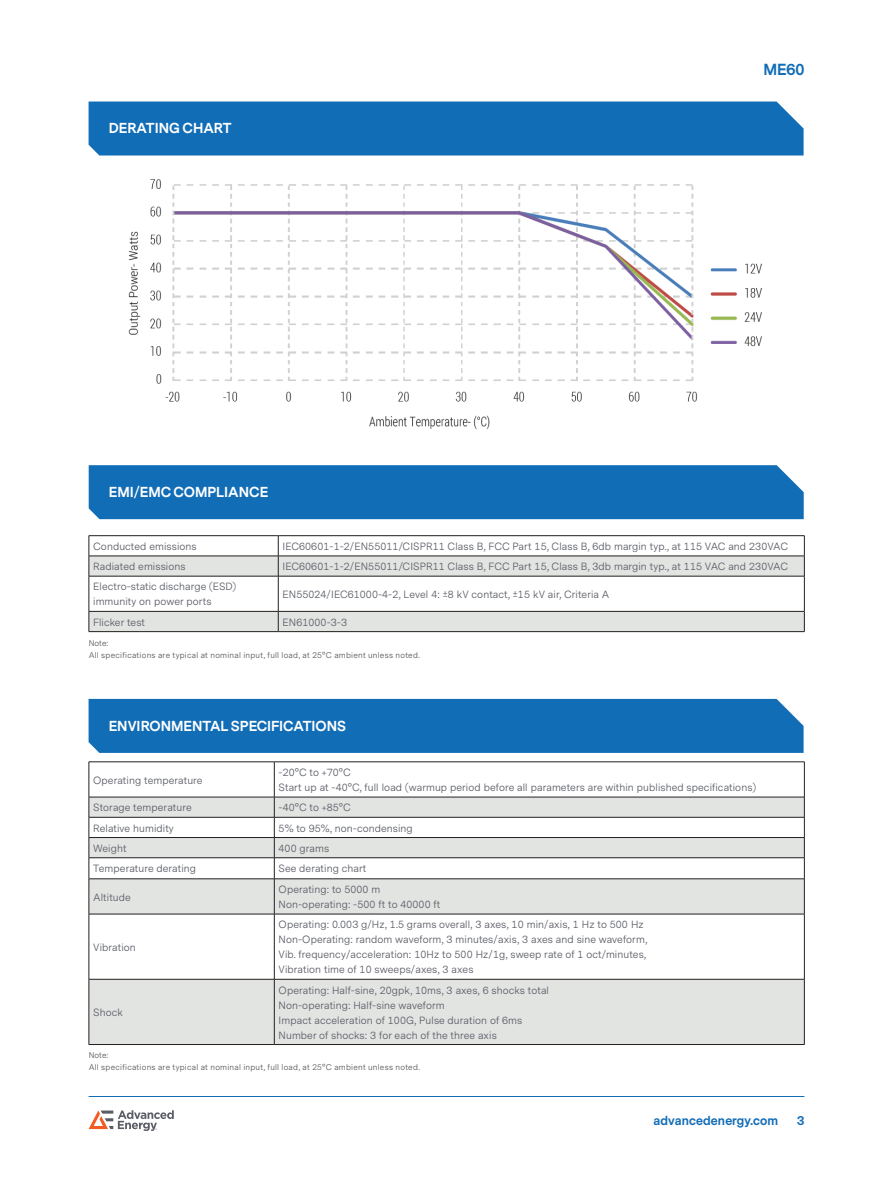
<style>
.page{position:relative;width:893px;height:1188px;background:#fff}
.page>*{position:absolute;margin:0;border:0;box-sizing:border-box;transform-origin:0 0}
.t1{font:700 15px "Messina Sans";color:#126db7}
.t2{font:700 13.5px "Messina Sans";color:#fff}
.t3{font:700 12px "Messina Sans";letter-spacing:.01em;color:#126db7}
.t4{font:10.5px/15px "Messina Sans";letter-spacing:.01em;color:#5a5c66}
.t5{font:8.25px/12px "Messina Sans";letter-spacing:.03em;color:#57585a}
</style>
<div class="page">
<hr style="left:89px;top:1096px;width:715px;height:1px;background:#126db7">
<svg style="left:89px;top:1110px;width:85px;height:21px"></svg>
<div style="left:89px;top:102px;width:715px;height:54px;background:#126db7"></div>
<div style="left:89px;top:465px;width:715px;height:54px;background:#126db7"></div>
<svg style="left:90px;top:536px;width:714px;height:20px"></svg>
<svg style="left:90px;top:557px;width:714px;height:74px;fill:#e2e4e2"></svg>
<svg style="left:89px;top:536px;width:1px;height:40px"></svg>
<svg style="left:278px;top:536px;width:1px;height:40px"></svg>
<svg style="left:804px;top:536px;width:1px;height:40px"></svg>
<hr style="left:89px;top:576px;width:1px;height:35px;background:#231f20">
<hr style="left:278px;top:576px;width:1px;height:35px;background:#231f20">
<hr style="left:804px;top:576px;width:1px;height:35px;background:#231f20">
<svg style="left:89px;top:612px;width:1px;height:19px"></svg>
<svg style="left:278px;top:612px;width:1px;height:19px"></svg>
<svg style="left:804px;top:612px;width:1px;height:19px"></svg>
<hr style="left:89px;top:535px;width:189px;height:1px;background:#231f20">
<hr style="left:278px;top:535px;width:526px;height:1px;background:#231f20">
<hr style="left:89px;top:556px;width:189px;height:1px;background:#231f20">
<hr style="left:278px;top:556px;width:526px;height:1px;background:#231f20">
<hr style="left:89px;top:576px;width:189px;height:1px;background:#231f20">
<hr style="left:278px;top:576px;width:526px;height:1px;background:#231f20">
<hr style="left:89px;top:611px;width:189px;height:1px;background:#231f20">
<hr style="left:278px;top:611px;width:526px;height:1px;background:#231f20">
<hr style="left:89px;top:631px;width:189px;height:1px;background:#231f20">
<hr style="left:278px;top:631px;width:526px;height:1px;background:#231f20">
<img style="left:128px;top:179px;width:634px;height:251px">
<div style="left:89px;top:699px;width:715px;height:54px;background:#126db7"></div>
<svg style="left:90px;top:763px;width:714px;height:34px"></svg>
<svg style="left:90px;top:798px;width:714px;height:246px;fill:#e2e4e2"></svg>
<div style="left:274px;top:838px;width:530px;height:20px;background:#e2e4e2"></div>
<hr style="left:89px;top:762px;width:1px;height:35px;background:#231f20">
<hr style="left:274px;top:762px;width:1px;height:35px;background:#231f20">
<hr style="left:804px;top:762px;width:1px;height:35px;background:#231f20">
<svg style="left:89px;top:798px;width:1px;height:81px"></svg>
<hr style="left:89px;top:879px;width:1px;height:35px;background:#231f20">
<hr style="left:89px;top:914px;width:1px;height:65px;background:#231f20">
<hr style="left:89px;top:979px;width:1px;height:65px;background:#231f20">
<svg style="left:274px;top:798px;width:1px;height:81px"></svg>
<svg style="left:804px;top:797px;width:1px;height:82px"></svg>
<hr style="left:89px;top:762px;width:185px;height:1px;background:#231f20">
<hr style="left:274px;top:762px;width:530px;height:1px;background:#231f20">
<hr style="left:804px;top:879px;width:1px;height:35px;background:#231f20">
<hr style="left:804px;top:914px;width:1px;height:65px;background:#231f20">
<hr style="left:804px;top:979px;width:1px;height:65px;background:#231f20">
<hr style="left:89px;top:797px;width:185px;height:1px;background:#231f20">
<hr style="left:89px;top:817px;width:185px;height:1px;background:#231f20">
<hr style="left:89px;top:837px;width:185px;height:1px;background:#231f20">
<hr style="left:274px;top:797px;width:530px;height:1px;background:#231f20">
<hr style="left:274px;top:817px;width:530px;height:1px;background:#231f20">
<hr style="left:89px;top:858px;width:185px;height:1px;background:#231f20">
<hr style="left:274px;top:837px;width:530px;height:1px;background:#231f20">
<hr style="left:274px;top:858px;width:530px;height:1px;background:#231f20">
<hr style="left:274px;top:879px;width:1px;height:35px;background:#231f20">
<hr style="left:274px;top:914px;width:1px;height:65px;background:#231f20">
<hr style="left:274px;top:979px;width:1px;height:65px;background:#231f20">
<hr style="left:89px;top:879px;width:185px;height:1px;background:#231f20">
<hr style="left:274px;top:879px;width:530px;height:1px;background:#231f20">
<hr style="left:89px;top:914px;width:185px;height:1px;background:#231f20">
<hr style="left:274px;top:914px;width:530px;height:1px;background:#231f20">
<hr style="left:89px;top:979px;width:185px;height:1px;background:#231f20">
<hr style="left:274px;top:979px;width:530px;height:1px;background:#231f20">
<hr style="left:89px;top:1044px;width:185px;height:1px;background:#231f20">
<hr style="left:274px;top:1044px;width:530px;height:1px;background:#231f20">
<p class="t2" style="left:109px;top:119px;width:124px">DERATING CHART</p>
<p class="t2" style="left:109px;top:482px;width:161px">EMI/EMC COMPLIANCE</p>
<h1 class="t1" style="left:764px;top:59px;width:42px">ME60</h1>
<p class="t4" style="left:93px;top:539px;width:105px">Conducted emissions</p>
<p class="t4" style="left:283px;top:539px;width:507px">IEC60601-1-2/EN55011/CISPR11 Class B, FCC Part 15, Class B, 6db margin typ., at 115 VAC and 230VAC</p>
<p class="t4" style="left:93px;top:559px;width:94px">Radiated emissions</p>
<p class="t4" style="left:283px;top:559px;width:507px">IEC60601-1-2/EN55011/CISPR11 Class B, FCC Part 15, Class B, 3db margin typ., at 115 VAC and 230VAC</p>
<p class="t4" style="left:93px;top:580px;width:144px">Electro-static discharge (ESD) immunity on power ports</p>
<p class="t4" style="left:283px;top:587px;width:328px">EN55024/IEC61000-4-2, Level 4: ±8 kV contact, ±15 kV air, Criteria A</p>
<p class="t4" style="left:93px;top:615px;width:53px">Flicker test</p>
<p class="t4" style="left:283px;top:615px;width:66px">EN61000-3-3</p>
<p class="t5" style="left:89px;top:637px;width:333px">Note:<br>All specifications are typical at nominal input, full load, at 25°C ambient unless noted.</p>
<p class="t2" style="left:109px;top:716px;width:239px">ENVIRONMENTAL SPECIFICATIONS</p>
<p class="t4" style="left:93px;top:773px;width:111px">Operating temperature</p>
<p class="t4" style="left:279px;top:765px;width:479px">-20°C to +70°C<br>Start up at -40°C, full load (warmup period before all parameters are within published specifications)</p>
<p class="t4" style="left:93px;top:801px;width:100px">Storage temperature</p>
<p class="t4" style="left:279px;top:801px;width:74px">-40°C to +85°C</p>
<p class="t4" style="left:93px;top:821px;width:82px">Relative humidity</p>
<p class="t4" style="left:279px;top:821px;width:136px">5% to 95%, non-condensing</p>
<p class="t4" style="left:93px;top:841px;width:35px">Weight</p>
<p class="t4" style="left:279px;top:841px;width:52px">400 grams</p>
<p class="t4" style="left:93px;top:862px;width:104px">Temperature derating</p>
<p class="t4" style="left:279px;top:861px;width:89px">See derating chart</p>
<p class="t4" style="left:93px;top:890px;width:39px">Altitude</p>
<p class="t4" style="left:279px;top:882px;width:163px">Operating: to 5000 m<br>Non-operating: -500 ft to 40000 ft</p>
<p class="t4" style="left:93px;top:940px;width:44px">Vibration</p>
<p class="t4" style="left:279px;top:918px;width:370px">Operating: 0.003 g/Hz, 1.5 grams overall, 3 axes, 10 min/axis, 1 Hz to 500 Hz Non-Operating: random waveform, 3 minutes/axis, 3 axes and sine waveform, Vib. frequency/acceleration: 10Hz to 500 Hz/1g, sweep rate of 1 oct/minutes, Vibration time of 10 sweeps/axes, 3 axes</p>
<p class="t4" style="left:279px;top:983px;width:272px">Operating: Half-sine, 20gpk, 10ms, 3 axes, 6 shocks total Non-operating: Half-sine waveform<br>Impact acceleration of 100G, Pulse duration of 6ms Number of shocks: 3 for each of the three axis</p>
<p class="t5" style="left:89px;top:1050px;width:333px">Note:<br>All specifications are typical at nominal input, full load, at 25°C ambient unless noted.</p>
<p class="t4" style="left:93px;top:1005px;width:31px">Shock</p>
<p class="t3" style="left:653px;top:1113px;width:126px">advancedenergy.com</p>
<p class="t3" style="left:797px;top:1113px;width:9px">3</p>
</div>
